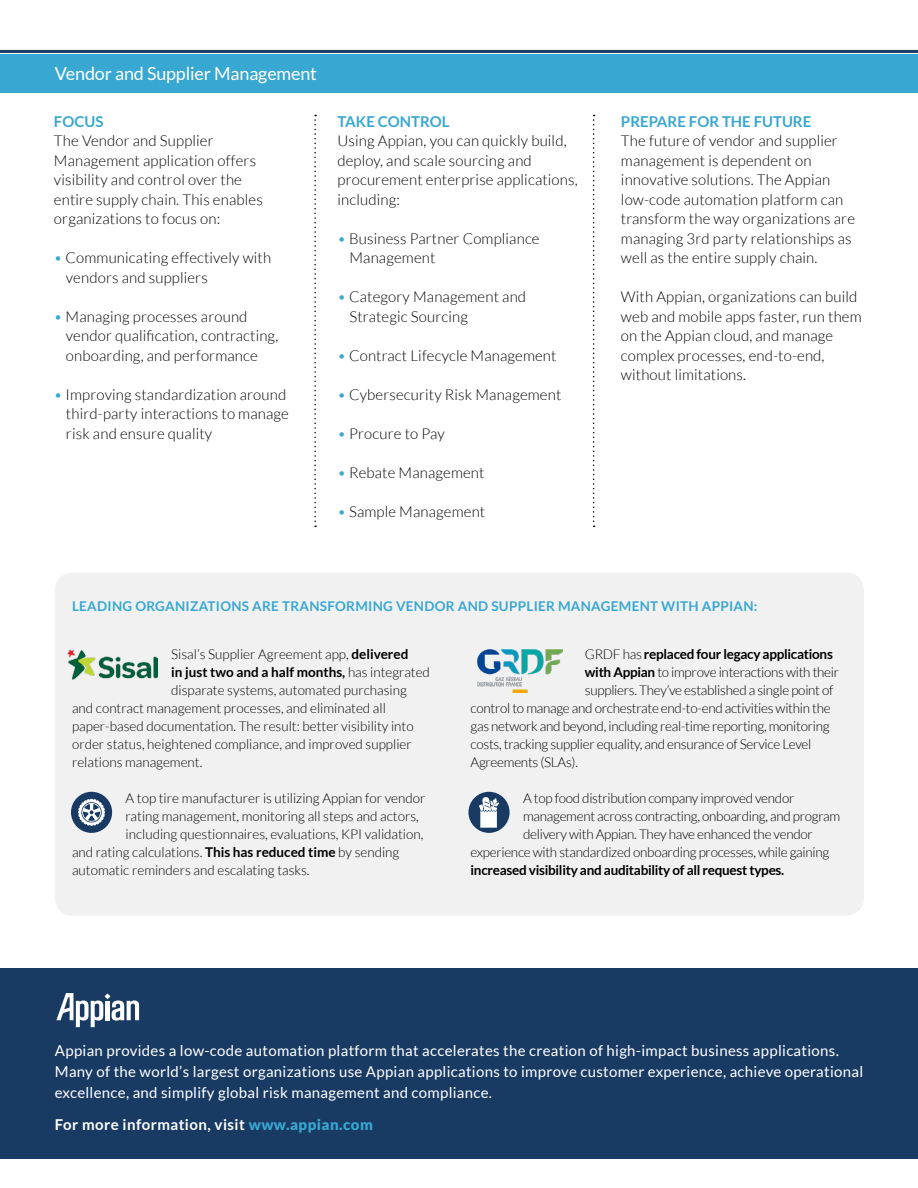
<style>
.page{position:relative;width:918px;height:1188px;background:#fff}
.page>*{position:absolute;margin:0;border:0;box-sizing:border-box;transform-origin:0 0}
.t1{font:18px "Lato";letter-spacing:-.01em;color:#fff}
.t2{font:300 15px/19.5px "Lato";letter-spacing:.01em;color:#000}
.t3{font:15px/21px "Lato";letter-spacing:.02em;color:#fff}
.t4{font:700 15px "Lato";letter-spacing:.03em;color:#fff}
.t5{font:700 15px "Lato";color:#38a7d1}
.t6{font:300 13.5px "Lato";color:#000}
.t7{font:300 13.5px "Lato";letter-spacing:-.02em;color:#000}
.t8{font:700 13.5px "Lato";letter-spacing:-.02em;color:#000}
.t9{font:700 13.5px "Lato";letter-spacing:.02em;color:#38a7d1}
.t10{font:700 13.5px "Lato";color:#000}
.s1{color:#38a7d1}
.s2{font-weight:700}
.s3{font-weight:300}
.s4{font-weight:900;color:#38a7d1}
</style>
<div class="page">
<div style="left:0;top:54px;width:918px;height:39px;background:#38a7d1"></div>
<hr style="left:0;top:50px;width:918px;height:3px;background:#183a63">
<div style="left:55px;top:573px;width:809px;height:343px;background:#f1f1f2;border-radius:18px"></div>
<div style="left:0;top:969px;width:918px;height:190px;background:#183a63"></div>
<svg style="left:56px;top:993px;width:83px;height:34px"></svg>
<svg style="left:314px;top:115px;width:2px;height:412px"></svg>
<svg style="left:593px;top:115px;width:2px;height:412px"></svg>
<img style="left:67px;top:650px;width:91px;height:30px">
<img style="left:477px;top:649px;width:85px;height:44px">
<div style="left:71px;top:792px;width:41px;height:41px;background:#183a63;border-radius:50%"></div>
<svg style="left:78px;top:799px;width:27px;height:27px"></svg>
<div style="left:468px;top:792px;width:42px;height:41px;background:#183a63;border-radius:50%"></div>
<svg style="left:479px;top:797px;width:20px;height:31px"></svg>
<p class="t1" style="left:55px;top:64px;width:264px">Vendor and Supplier Management</p>
<p class="t5" style="left:54px;top:113px;width:51px">FOCUS</p>
<p class="t2" style="left:54px;top:131px;width:210px">The Vendor and Supplier<br>Management application offers visibility and control over the entire supply chain. This enables organizations to focus on:</p>
<p class="t2" style="left:66px;top:248px;width:207px;text-indent:-12px"><span class="s1">•</span> Communicating effectively with vendors and suppliers</p>
<p class="t2" style="left:66px;top:307px;width:214px;text-indent:-12px"><span class="s1">•</span> Managing processes around vendor qualification, contracting, onboarding, and performance</p>
<p class="t2" style="left:66px;top:385px;width:224px;text-indent:-12px"><span class="s1">•</span> Improving standardization around third-party interactions to manage risk and ensure quality</p>
<p class="t5" style="left:337px;top:113px;width:113px">TAKE CONTROL</p>
<p class="t2" style="left:337px;top:131px;width:242px">Using Appian, you can quickly build, deploy, and scale sourcing and procurement enterprise applications, including:</p>
<p class="t2" style="left:349px;top:229px;width:192px;text-indent:-12px"><span class="s1">•</span> Business Partner Compliance<br>Management</p>
<p class="t2" style="left:349px;top:287px;width:178px;text-indent:-12px"><span class="s1">•</span> Category Management and<br>Strategic Sourcing</p>
<p class="t2" style="left:337px;top:346px;width:221px"><span class="s1">•</span> Contract Lifecycle Management</p>
<p class="t2" style="left:337px;top:385px;width:225px"><span class="s1">•</span> Cybersecurity Risk Management</p>
<p class="t2" style="left:337px;top:424px;width:109px"><span class="s1">•</span> Procure to Pay</p>
<p class="t2" style="left:337px;top:463px;width:149px"><span class="s1">•</span> Rebate Management</p>
<p class="t2" style="left:337px;top:502px;width:149px"><span class="s1">•</span> Sample Management</p>
<p class="t5" style="left:621px;top:113px;width:192px">PREPARE FOR THE FUTURE</p>
<p class="t2" style="left:621px;top:131px;width:236px">The future of vendor and supplier management is dependent on innovative solutions. The Appian low-code automation platform can transform the way organizations are managing 3rd party relationships as well as the entire supply chain.</p>
<p class="t2" style="left:621px;top:287px;width:242px">With Appian, organizations can build web and mobile apps faster, run them on the Appian cloud, and manage complex processes, end-to-end, without limitations.</p>
<p class="t9" style="left:72px;top:598px;width:687px">LEADING ORGANIZATIONS ARE TRANSFORMING VENDOR AND SUPPLIER MANAGEMENT WITH APPIAN:</p>
<p class="t6" style="left:171px;top:647px;width:239px">Sisal’s Supplier Agreement app, <span class="s2">delivered</span></p>
<p class="t10" style="left:171px;top:665px;width:260px">in just two and a half months, <span class="s3">has integrated</span></p>
<p class="t6" style="left:171px;top:683px;width:237px">disparate systems, automated purchasing</p>
<p class="t6" style="left:72px;top:701px;width:315px">and contract management processes, and eliminated all</p>
<p class="t6" style="left:72px;top:719px;width:343px">paper-based documentation. The result: better visibility into</p>
<p class="t6" style="left:72px;top:737px;width:341px">order status, heightened compliance, and improved supplier</p>
<p class="t6" style="left:72px;top:755px;width:132px">relations management.</p>
<p class="t6" style="left:126px;top:791px;width:301px">A top tire manufacturer is utilizing Appian for vendor</p>
<p class="t6" style="left:126px;top:809px;width:295px">rating management, monitoring all steps and actors,</p>
<p class="t6" style="left:126px;top:827px;width:299px">including questionnaires, evaluations, KPI validation,</p>
<p class="t6" style="left:72px;top:845px;width:329px">and rating calculations. <span class="s2">This has reduced time</span> by sending</p>
<p class="t6" style="left:72px;top:863px;width:239px">automatic reminders and escalating tasks.</p>
<p class="t8" style="left:585px;top:647px;width:249px"><span class="s3">GRDF has</span> replaced four legacy applications</p>
<p class="t7" style="left:585px;top:665px;width:256px"><span class="s2">with Appian</span> to improve interactions with their</p>
<p class="t7" style="left:585px;top:683px;width:250px">suppliers. They’ve established a single point of</p>
<p class="t7" style="left:471px;top:701px;width:362px">control to manage and orchestrate end-to-end activities within the</p>
<p class="t7" style="left:471px;top:719px;width:361px">gas network and beyond, including real-time reporting, monitoring</p>
<p class="t7" style="left:471px;top:737px;width:342px">costs, tracking supplier equality, and ensurance of Service Level</p>
<p class="t7" style="left:471px;top:755px;width:109px">Agreements (SLAs).</p>
<p class="t7" style="left:523px;top:791px;width:273px">A top food distribution company improved vendor</p>
<p class="t7" style="left:523px;top:809px;width:319px">management across contracting, onboarding, and program</p>
<p class="t7" style="left:523px;top:827px;width:291px">delivery with Appian. They have enhanced the vendor</p>
<p class="t7" style="left:471px;top:845px;width:360px">experience with standardized onboarding processes, while gaining</p>
<p class="t8" style="left:471px;top:862px;width:315px">increased visibility and auditability of all request types.</p>
<p class="t3" style="left:55px;top:1040px;width:810px">Appian provides a low-code automation platform that accelerates the creation of high-impact business applications.<br>Many of the world’s largest organizations use Appian applications to improve customer experience, achieve operational excellence, and simplify global risk management and compliance.</p>
<p class="t4" style="left:55px;top:1116px;width:320px">For more information, visit <span class="s4">www.appian.com</span></p>
</div>
